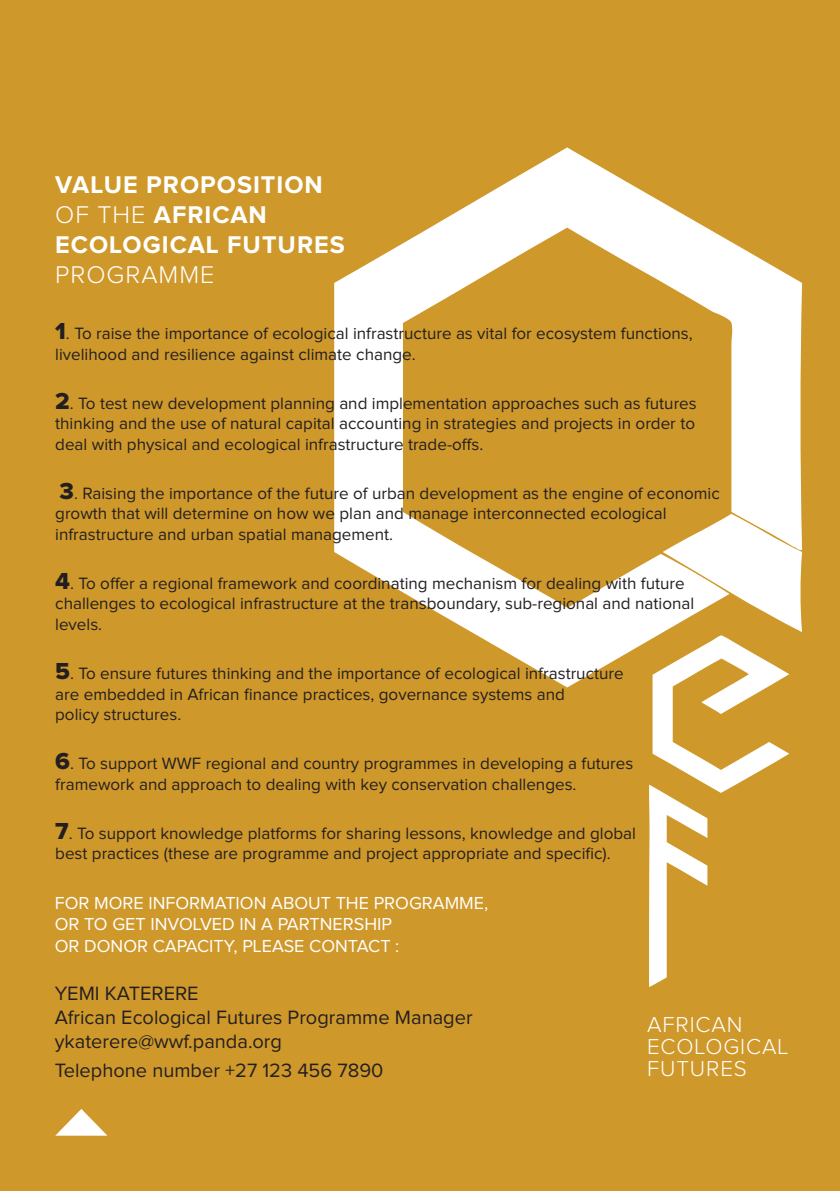
<style>
.page{position:relative;width:840px;height:1191px;background:#fff}
.page>*{position:absolute;margin:0;border:0;box-sizing:border-box;transform-origin:0 0}
.t1{font:186.6px "Cubic";color:#fff}
.t2{font:159.2px "Cubic";color:#fff}
.t3{font:700 25px/30px "Proxima Nova";letter-spacing:.04em;color:#fff}
.t4{font:300 25px "Proxima Nova";letter-spacing:.04em;color:#fff}
.t5{font:300 22.4px/22px "Proxima Nova";letter-spacing:.04em;color:#fff}
.t6{font:20px/24px "Proxima Nova";color:#231f20}
.t7{font:18px/21.6px "Proxima Nova";color:#fff}
.t8{font:17px/20.4px "Proxima Nova";color:#231f20}
.s1{font-weight:300}
.s2{font-family:"Proxima Nova Extrabld";font-size:24px}
</style>
<div class="page">
<div style="left:0;top:0;width:839px;height:1191px;background:#cf982a"></div>
<svg style="left:334px;top:147px;width:467px;height:540px"></svg>
<svg style="left:56px;top:1109px;width:51px;height:26px"></svg>
<h3 class="t3" style="left:55px;top:170px;width:291px">VALUE PROPOSITION<br><span class="s1">OF THE</span> AFRICAN<br>ECOLOGICAL FUTURES</h3>
<h3 class="t4" style="left:55px;top:263px;width:160px">PROGRAMME</h3>
<p class="t8" style="left:55px;top:324px;width:638px"><span class="s2">1</span>. To raise the importance of ecological infrastructure as vital for ecosystem functions, livelihood and resilience against climate change.</p>
<p class="t8" style="left:55px;top:394px;width:642px;text-align:justify"><span class="s2">2</span>. To test new development planning and implementation approaches such as futures thinking and the use of natural capital accounting in strategies and projects in order to deal with physical and ecological infrastructure trade-offs.</p>
<p class="t8" style="left:55px;top:484px;width:665px"><span class="s2">3</span>. Raising the importance of the future of urban development as the engine of economic growth that will determine on how we plan and manage interconnected ecological infrastructure and urban spatial management.</p>
<p class="t8" style="left:55px;top:574px;width:640px"><span class="s2">4</span>. To offer a regional framework and coordinating mechanism for dealing with future challenges to ecological infrastructure at the transboundary, sub-regional and national levels.</p>
<p class="t8" style="left:55px;top:664px;width:569px"><span class="s2">5</span>. To ensure futures thinking and the importance of ecological infrastructure are embedded in African finance practices, governance systems and<br>policy structures.</p>
<p class="t8" style="left:55px;top:754px;width:579px"><span class="s2">6</span>. To support WWF regional and country programmes in developing a futures framework and approach to dealing with key conservation challenges.</p>
<p class="t8" style="left:55px;top:823px;width:582px"><span class="s2">7</span>. To support knowledge platforms for sharing lessons, knowledge and global best practices (these are programme and project appropriate and specific).</p>
<h1 class="t1" style="left:652px;top:580px;width:155px">E</h1>
<h2 class="t2" style="left:649px;top:732px;width:75px">f</h2>
<h3 class="t5" style="left:646px;top:1014px;width:143px">AFRICAN<br>ECOLOGICAL<br>FUTURES</h3>
<p class="t7" style="left:55px;top:892px;width:435px">FOR MORE INFORMATION ABOUT THE PROGRAMME,<br>OR TO GET INVOLVED IN A PARTNERSHIP<br>OR DONOR CAPACITY, PLEASE CONTACT :</p>
<p class="t6" style="left:55px;top:982px;width:419px">YEMI KATERERE<br>African Ecological Futures Programme Manager ykaterere@wwf.panda.org</p>
<p class="t6" style="left:55px;top:1058px;width:330px">Telephone number +27 123 456 7890</p>
</div>
